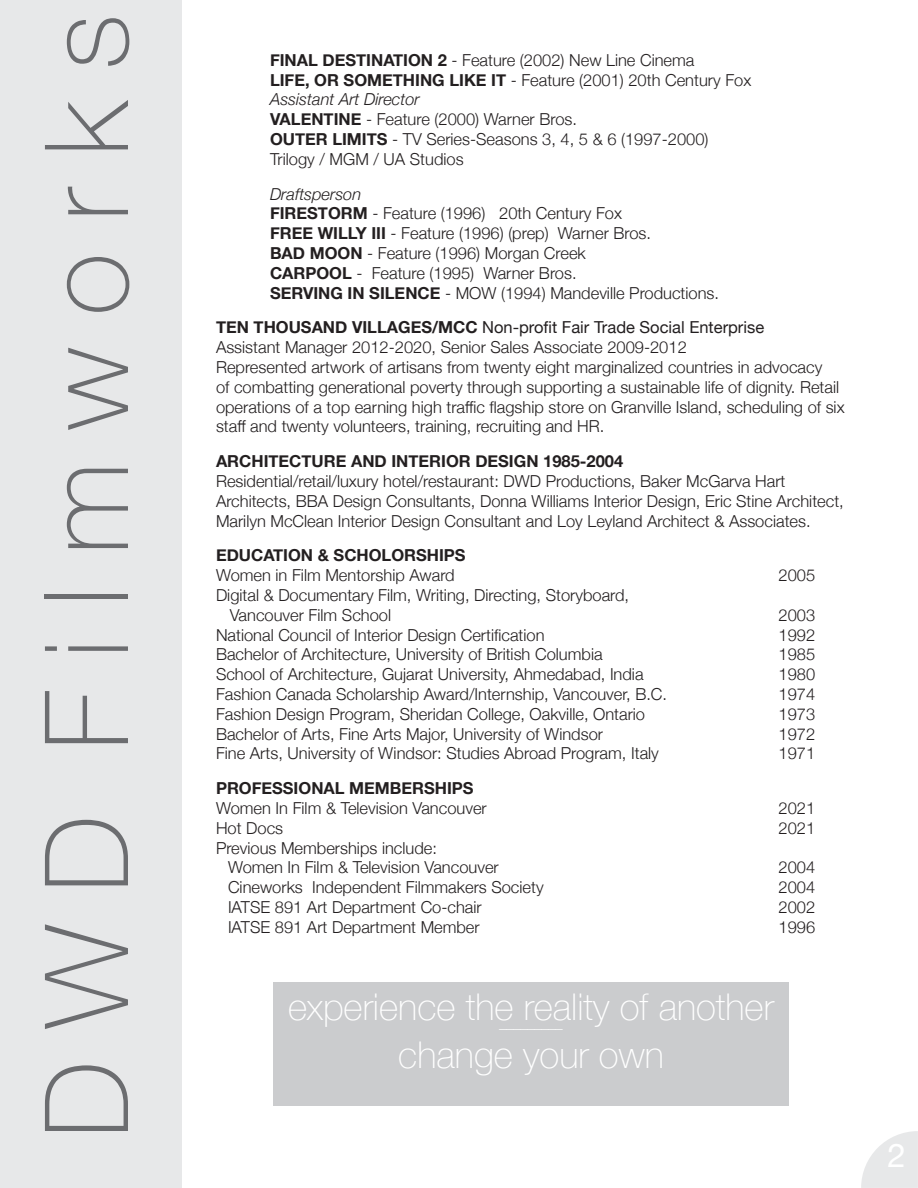
<style>
.page{position:relative;width:918px;height:1188px;background:#fff}
.page>*{position:absolute;margin:0;border:0;box-sizing:border-box;transform-origin:0 0}
.t1{font:100 116.25px "Helvetica Neue";letter-spacing:.28em;color:#6c6d70}
.t2{font:100 36.9px "Helvetica Neue";color:#fff}
.t3{font:33px "Helvetica Neue";color:#fff}
.t4{font:300 16.5px/19.8px "Helvetica Neue";color:#231f20}
.t5{font:700 16.5px "Helvetica Neue";color:#231f20}
.t6{font:100 15.3px "Helvetica Neue";color:#fff}
.s1{font-weight:700}
.s2{font-style:italic}
.s3{font-weight:400}
</style>
<div class="page">
<div style="left:273px;top:982px;width:516px;height:123px;background:#cbccce"></div>
<div style="left:0;top:0;width:182px;height:1188px;background:#e7e8e9"></div>
<svg style="left:861px;top:1131px;width:57px;height:57px"></svg>
<h1 class="t1" style="left:16px;top:1138px;width:1126px;rotate:-90deg">DWD Filmworks</h1>
<p class="t4" style="left:270px;top:50px;width:483px"><span class="s1">FINAL DESTINATION 2</span> - Feature (2002) New Line Cinema<br><span class="s1">LIFE, OR SOMETHING LIKE IT</span> - Feature (2001) 20th Century Fox <span class="s2">Assistant Art Director<br></span><span class="s1">VALENTINE</span> - Feature (2000) Warner Bros.<br><span class="s1">OUTER LIMITS</span> - TV Series-Seasons 3, 4, 5 &amp; 6 (1997-2000)<br>Trilogy / MGM / UA Studios</p>
<p class="t4" style="left:270px;top:183px;width:451px"><span class="s2">Draftsperson<br></span><span class="s1">FIRESTORM</span> - Feature (1996) 20th Century Fox<br><span class="s1">FREE WILLY III</span> - Feature (1996) (prep) Warner Bros.<br><span class="s1">BAD MOON</span> - Feature (1996) Morgan Creek<br><span class="s1">CARPOOL</span> - Feature (1995) Warner Bros.<br><span class="s1">SERVING IN SILENCE</span> - MOW (1994) Mandeville Productions.</p>
<p class="t4" style="left:216px;top:317px;width:630px"><span class="s1">TEN THOUSAND VILLAGES/MCC</span> <span class="s3">Non-profit Fair Trade Social Enterprise<br></span>Assistant Manager 2012-2020, Senior Sales Associate 2009-2012<br>Represented artwork of artisans from twenty eight marginalized countries in advocacy<br>of combatting generational poverty through supporting a sustainable life of dignity. Retail operations of a top earning high traffic flagship store on Granville Island, scheduling of six staff and twenty volunteers, training, recruiting and HR.</p>
<p class="t5" style="left:216px;top:451px;width:409px">ARCHITECTURE AND INTERIOR DESIGN 1985-2004</p>
<p class="t4" style="left:216px;top:471px;width:629px">Residential/retail/luxury hotel/restaurant: DWD Productions, Baker McGarva Hart<br>Architects, BBA Design Consultants, Donna Williams Interior Design, Eric Stine Architect,<br>Marilyn McClean Interior Design Consultant and Loy Leyland Architect &amp; Associates.</p>
<p class="t5" style="left:216px;top:545px;width:251px">EDUCATION &amp; SCHOLORSHIPS</p>
<p class="t4" style="left:216px;top:565px;width:240px">Women in Film Mentorship Award</p>
<p class="t4" style="left:778px;top:565px;width:38px">2005</p>
<p class="t4" style="left:230px;top:585px;width:401px;text-indent:-14px">Digital &amp; Documentary Film, Writing, Directing, Storyboard,<br>Vancouver Film School</p>
<p class="t4" style="left:778px;top:605px;width:38px">2003</p>
<p class="t4" style="left:216px;top:624px;width:330px">National Council of Interior Design Certification</p>
<p class="t4" style="left:778px;top:624px;width:38px">1992</p>
<p class="t4" style="left:216px;top:644px;width:388px">Bachelor of Architecture, University of British Columbia</p>
<p class="t4" style="left:778px;top:644px;width:38px">1985</p>
<p class="t4" style="left:216px;top:664px;width:429px">School of Architecture, Gujarat University, Ahmedabad, India</p>
<p class="t4" style="left:778px;top:664px;width:38px">1980</p>
<p class="t4" style="left:216px;top:684px;width:453px">Fashion Canada Scholarship Award/Internship, Vancouver, B.C.</p>
<p class="t4" style="left:778px;top:684px;width:38px">1974</p>
<p class="t4" style="left:216px;top:704px;width:431px">Fashion Design Program, Sheridan College, Oakville, Ontario</p>
<p class="t4" style="left:778px;top:704px;width:38px">1973</p>
<p class="t4" style="left:216px;top:723px;width:389px">Bachelor of Arts, Fine Arts Major, University of Windsor</p>
<p class="t4" style="left:778px;top:723px;width:38px">1972</p>
<p class="t4" style="left:216px;top:743px;width:444px">Fine Arts, University of Windsor: Studies Abroad Program, Italy</p>
<p class="t4" style="left:778px;top:743px;width:38px">1971</p>
<p class="t5" style="left:216px;top:778px;width:259px">PROFESSIONAL MEMBERSHIPS</p>
<p class="t4" style="left:216px;top:798px;width:272px">Women In Film &amp; Television Vancouver</p>
<p class="t4" style="left:778px;top:798px;width:38px">2021</p>
<p class="t4" style="left:216px;top:818px;width:69px">Hot Docs</p>
<p class="t4" style="left:778px;top:818px;width:38px">2021</p>
<p class="t4" style="left:228px;top:837px;width:272px;text-indent:-12px">Previous Memberships include:<br>Women In Film &amp; Television Vancouver</p>
<p class="t4" style="left:778px;top:857px;width:38px">2004</p>
<p class="t4" style="left:228px;top:877px;width:317px">Cineworks Independent Filmmakers Society</p>
<p class="t4" style="left:778px;top:877px;width:38px">2004</p>
<p class="t4" style="left:228px;top:897px;width:255px">IATSE 891 Art Department Co-chair</p>
<p class="t4" style="left:778px;top:897px;width:38px">2002</p>
<p class="t4" style="left:228px;top:917px;width:253px">IATSE 891 Art Department Member</p>
<p class="t4" style="left:778px;top:917px;width:38px">1996</p>
<h2 class="t2" style="left:288px;top:984px;width:487px">experience the reality of another</h2>
<p class="t6" style="left:499px;top:1013px;width:65px">_________</p>
<h2 class="t2" style="left:398px;top:1033px;width:267px">change your own</h2>
<h3 class="t3" style="left:887px;top:1136px;width:20px">2</h3>
</div>
